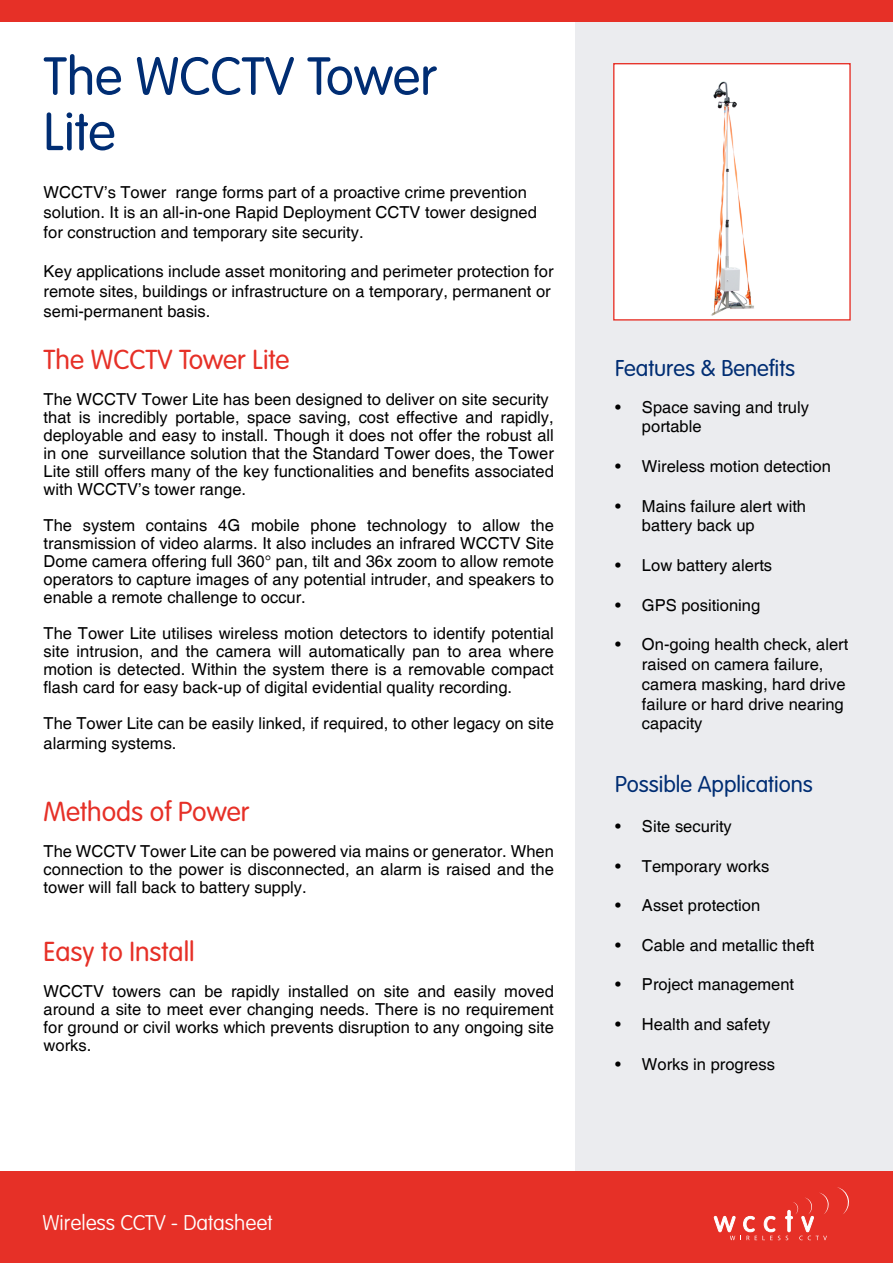
<style>
.page{position:relative;width:893px;height:1263px;background:#fff}
.page>*{position:absolute;margin:0;border:0;box-sizing:border-box;transform-origin:0 0}
.t1{font:300 52.5px/55.5px "VAG Rounded Std";color:#002d73}
.t2{font:300 27px "VAG Rounded Std";color:#e63027}
.t3{font:300 22.5px "VAG Rounded Std";color:#002d73}
.t4{font:100 21px "VAG Rounded Std";color:#fffffe}
.t5{font:21px "Myriad Pro";color:#fff}
.t6{font:16.5px/18px "Helvetica";color:#000}
</style>
<div class="page">
<div style="left:575px;top:21px;width:318px;height:1150px;background:#ebecef"></div>
<div style="left:0;top:0;width:893px;height:21px;background:#e63027"></div>
<div style="left:0;top:1171px;width:893px;height:92px;background:#e63027"></div>
<svg style="left:837px;top:1187px;width:12px;height:27px"></svg>
<svg style="left:713px;top:1192px;width:116px;height:48px"></svg>
<div style="left:614px;top:64px;width:236px;height:256px;background:#fff"></div>
<img style="left:711px;top:81px;width:43px;height:235px">
<div style="left:613px;top:63px;width:238px;height:258px;border:1px solid #e63027"></div>
<h1 class="t1" style="left:44px;top:50px;width:395px">The WCCTV Tower<br>Lite</h1>
<p class="t6" style="left:44px;top:183px;width:495px;line-height:19.8px">WCCTV’s Tower range forms part of a proactive crime prevention solution. It is an all-in-one Rapid Deployment CCTV tower designed for construction and temporary site security.</p>
<p class="t6" style="left:44px;top:262px;width:511px;line-height:19.8px">Key applications include asset monitoring and perimeter protection for remote sites, buildings or infrastructure on a temporary, permanent or semi-permanent basis.</p>
<h2 class="t2" style="left:44px;top:344px;width:248px">The WCCTV Tower Lite</h2>
<p class="t6" style="left:44px;top:391px;width:512px">The WCCTV Tower Lite has been designed to deliver on site security that is incredibly portable, space saving, cost effective and rapidly, deployable and easy to install. Though it does not offer the robust all in one surveillance solution that the Standard Tower does, the Tower Lite still offers many of the key functionalities and benefits associated with WCCTV’s tower range.</p>
<p class="t6" style="left:44px;top:517px;width:512px;text-align:justify">The system contains 4G mobile phone technology to allow the transmission of video alarms. It also includes an infrared WCCTV Site Dome camera offering full 360° pan, tilt and 36x zoom to allow remote operators to capture images of any potential intruder, and speakers to enable a remote challenge to occur.</p>
<p class="t6" style="left:44px;top:625px;width:512px;text-align:justify">The Tower Lite utilises wireless motion detectors to identify potential site intrusion, and the camera will automatically pan to area where motion is detected. Within the system there is a removable compact flash card for easy back-up of digital evidential quality recording.</p>
<p class="t6" style="left:44px;top:714px;width:512px;line-height:19.8px">The Tower Lite can be easily linked, if required, to other legacy on site alarming systems.</p>
<h2 class="t2" style="left:44px;top:796px;width:207px">Methods of Power</h2>
<p class="t6" style="left:44px;top:843px;width:512px;text-align:justify">The WCCTV Tower Lite can be powered via mains or generator. When connection to the power is disconnected, an alarm is raised and the tower will fall back to battery supply.</p>
<h2 class="t2" style="left:44px;top:936px;width:153px">Easy to Install</h2>
<p class="t6" style="left:44px;top:983px;width:512px;text-align:justify">WCCTV towers can be rapidly installed on site and easily moved around a site to meet ever changing needs. There is no requirement for ground or civil works which prevents disruption to any ongoing site works.</p>
<p class="t4" style="left:43px;top:1210px;width:231px">Wireless CCTV - Datasheet</p>
<p class="t5" style="left:157px;top:1208px;width:25px">V -</p>
<p class="t5" style="left:216px;top:1208px;width:12px">a</p>
<h3 class="t3" style="left:615px;top:356px;width:182px">Features &amp; Benefits</h3>
<p class="t6" style="left:642px;top:397px;width:168px;line-height:19.8px;text-indent:-27px">• Space saving and truly portable</p>
<p class="t6" style="left:615px;top:458px;width:217px">• Wireless motion detection</p>
<p class="t6" style="left:642px;top:496px;width:166px;line-height:19.8px;text-indent:-27px">• Mains failure alert with battery back up</p>
<p class="t6" style="left:615px;top:557px;width:159px">• Low battery alerts</p>
<p class="t6" style="left:615px;top:596px;width:147px">• GPS positioning</p>
<p class="t6" style="left:642px;top:635px;width:208px;line-height:19.8px;text-indent:-27px">• On-going health check, alert raised on camera failure, camera masking, hard drive failure or hard drive nearing capacity</p>
<h3 class="t3" style="left:615px;top:772px;width:199px">Possible Applications</h3>
<p class="t6" style="left:615px;top:818px;width:118px">• Site security</p>
<p class="t6" style="left:615px;top:857px;width:156px">• Temporary works</p>
<p class="t6" style="left:615px;top:897px;width:147px">• Asset protection</p>
<p class="t6" style="left:615px;top:937px;width:201px">• Cable and metallic theft</p>
<p class="t6" style="left:615px;top:976px;width:181px">• Project management</p>
<p class="t6" style="left:615px;top:1016px;width:157px">• Health and safety</p>
<p class="t6" style="left:615px;top:1055px;width:161px">• Works in progress</p>
</div>
